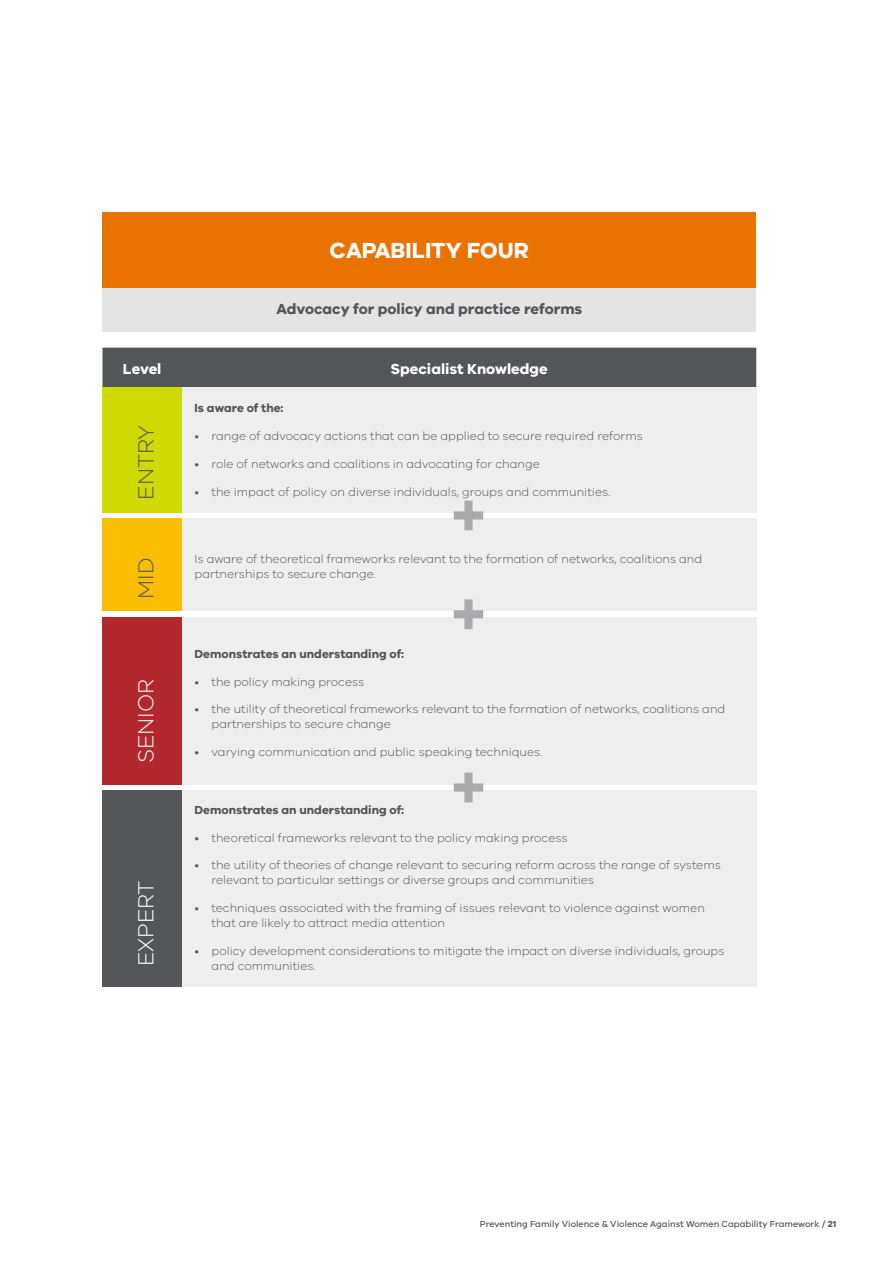
<style>
.page{position:relative;width:893px;height:1263px;background:#fff}
.page>*{position:absolute;margin:0;border:0;box-sizing:border-box;transform-origin:0 0}
.t1{font:700 22.5px "VIC";color:#fff}
.t2{font:300 22.5px "VIC";color:#fff}
.t3{font:300 22.5px "VIC";color:#55565a}
.t4{font:700 15px "VIC";color:#55565a}
.t5{font:700 15px "VIC";color:#fff}
.t6{font:300 12px/15px "VIC";color:#55565a}
.t7{font:700 12px "VIC";color:#55565a}
.t8{font:500 9px "VIC";color:#55565a}
.s1{font-weight:700}
</style>
<div class="page">
<div style="left:102px;top:213px;width:654px;height:75px;background:#ea7200"></div>
<div style="left:102px;top:288px;width:654px;height:45px;background:#e4e4e5"></div>
<div style="left:102px;top:348px;width:654px;height:39px;background:#55565a"></div>
<div style="left:102px;top:387px;width:80px;height:126px;background:#cfdb00"></div>
<div style="left:182px;top:387px;width:574px;height:126px;background:#eee"></div>
<div style="left:102px;top:519px;width:80px;height:92px;background:#f9be00"></div>
<div style="left:182px;top:519px;width:574px;height:92px;background:#eee"></div>
<div style="left:102px;top:617px;width:80px;height:167px;background:#b3282d"></div>
<div style="left:182px;top:617px;width:574px;height:167px;background:#eee"></div>
<div style="left:102px;top:790px;width:80px;height:197px;background:#55565a"></div>
<div style="left:182px;top:790px;width:574px;height:197px;background:#eee"></div>
<svg style="left:454px;top:501px;width:29px;height:29px"></svg>
<svg style="left:454px;top:599px;width:29px;height:30px"></svg>
<svg style="left:454px;top:773px;width:29px;height:29px"></svg>
<h1 class="t1" style="left:330px;top:237px;width:201px">CAPABILITY FOUR</h1>
<p class="t4" style="left:276px;top:300px;width:307px">Advocacy for policy and practice reforms</p>
<p class="t5" style="left:123px;top:359px;width:40px">Level</p>
<p class="t5" style="left:390px;top:359px;width:159px">Specialist Knowledge</p>
<h1 class="t3" style="left:132px;top:500px;width:77px;rotate:-90deg">ENTRY</h1>
<p class="t7" style="left:195px;top:401px;width:90px">Is aware of the:</p>
<p class="t6" style="left:195px;top:428px;width:450px">• range of advocacy actions that can be applied to secure required reforms</p>
<p class="t6" style="left:195px;top:456px;width:347px">• role of networks and coalitions in advocating for change</p>
<p class="t6" style="left:195px;top:484px;width:417px">• the impact of policy on diverse individuals, groups and communities.</p>
<h1 class="t3" style="left:132px;top:599px;width:43px;rotate:-90deg">MID</h1>
<p class="t6" style="left:195px;top:551px;width:509px">Is aware of theoretical frameworks relevant to the formation of networks, coalitions and partnerships to secure change.</p>
<h1 class="t2" style="left:132px;top:763px;width:86px;rotate:-90deg">SENIOR</h1>
<h1 class="t2" style="left:132px;top:966px;width:87px;rotate:-90deg">EXPERT</h1>
<p class="t7" style="left:195px;top:646px;width:211px">Demonstrates an understanding of:</p>
<p class="t6" style="left:195px;top:674px;width:171px">• the policy making process</p>
<p class="t6" style="left:212px;top:701px;width:515px;text-indent:-17px">• the utility of theoretical frameworks relevant to the formation of networks, coalitions and partnerships to secure change</p>
<p class="t6" style="left:195px;top:744px;width:349px">• varying communication and public speaking techniques.</p>
<p class="t7" style="left:195px;top:802px;width:211px">Demonstrates an understanding of:</p>
<p class="t6" style="left:195px;top:830px;width:374px">• theoretical frameworks relevant to the policy making process</p>
<p class="t6" style="left:212px;top:857px;width:511px;text-indent:-17px">• the utility of theories of change relevant to securing reform across the range of systems relevant to particular settings or diverse groups and communities</p>
<p class="t6" style="left:212px;top:900px;width:495px;text-indent:-17px">• techniques associated with the framing of issues relevant to violence against women that are likely to attract media attention</p>
<p class="t6" style="left:212px;top:943px;width:514px;text-indent:-17px">• policy development considerations to mitigate the impact on diverse individuals, groups and communities.</p>
<p class="t8" style="left:480px;top:1218px;width:358px">Preventing Family Violence &amp; Violence Against Women Capability Framework <span class="s1">/ 21</span></p>
</div>
